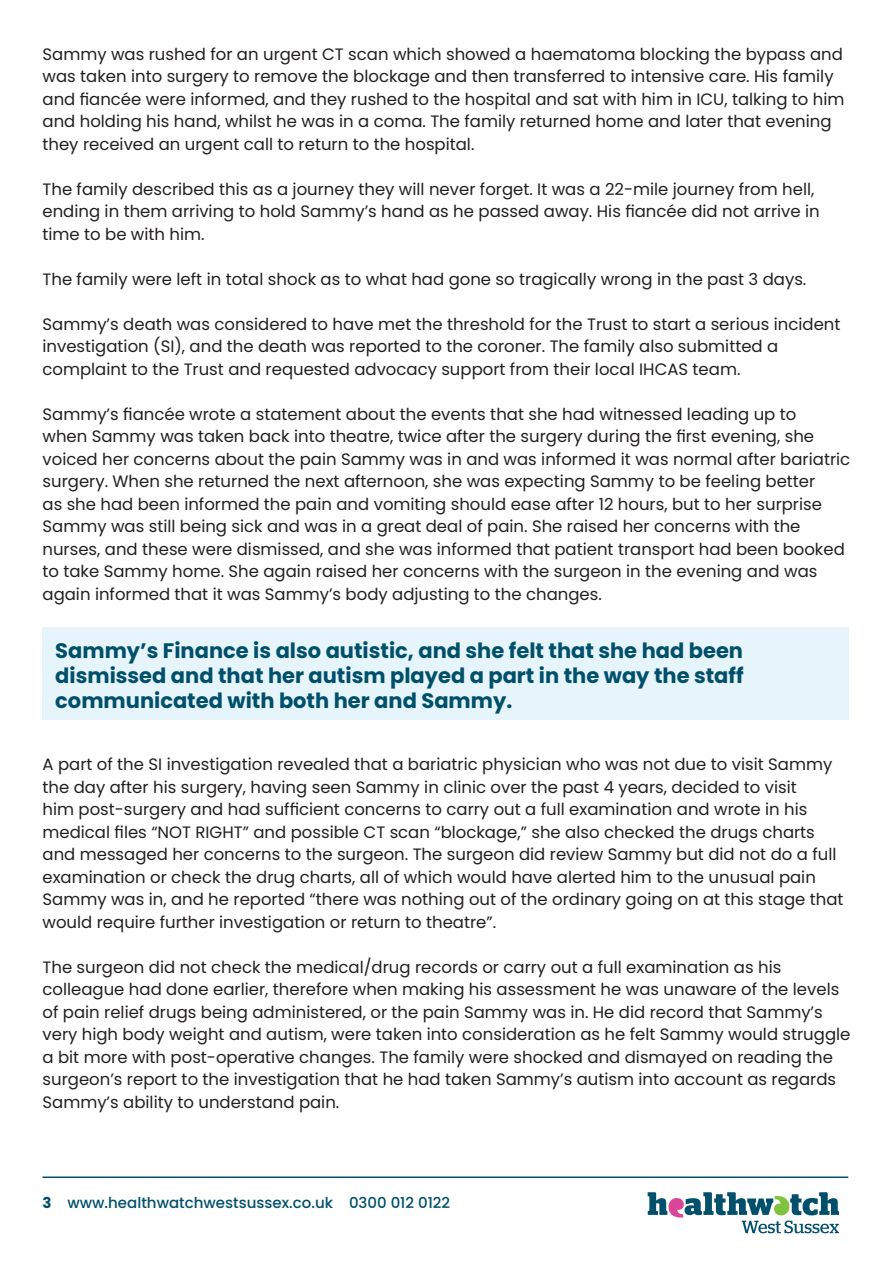
<style>
.page{position:relative;width:893px;height:1263px;background:#fff}
.page>*{position:absolute;margin:0;border:0;box-sizing:border-box;transform-origin:0 0}
.Quote_-_bold_blue_box{font:700 21px/25.2px "Poppins";color:#004f6b;text-align:justify}
.Body{font:16.5px/22.5px "Poppins";color:#231f20}
.t1{font:500 15px "Poppins";color:#004f6b}
.s1{font-weight:700}
</style>
<div class="page">
<hr style="left:43px;top:1176px;width:805px;height:2px;background:#004f6b">
<svg style="left:648px;top:1192px;width:191px;height:41px"></svg>
<div style="left:43px;top:627px;width:806px;height:93px;background:#e6f5fb"></div>
<p class="Body" style="left:43px;top:43px;width:803px">Sammy was rushed for an urgent CT scan which showed a haematoma blocking the bypass and was taken into surgery to remove the blockage and then transferred to intensive care. His family and fiancée were informed, and they rushed to the hospital and sat with him in ICU, talking to him and holding his hand, whilst he was in a coma. The family returned home and later that evening they received an urgent call to return to the hospital.</p>
<p class="Body" style="left:43px;top:178px;width:779px">The family described this as a journey they will never forget. It was a 22-mile journey from hell, ending in them arriving to hold Sammy’s hand as he passed away. His fiancée did not arrive in time to be with him.</p>
<p class="Body" style="left:43px;top:268px;width:765px">The family were left in total shock as to what had gone so tragically wrong in the past 3 days.</p>
<p class="Body" style="left:43px;top:313px;width:799px">Sammy’s death was considered to have met the threshold for the Trust to start a serious incident investigation (SI), and the death was reported to the coroner. The family also submitted a complaint to the Trust and requested advocacy support from their local IHCAS team.</p>
<p class="Body" style="left:43px;top:403px;width:809px">Sammy’s fiancée wrote a statement about the events that she had witnessed leading up to<br>when Sammy was taken back into theatre, twice after the surgery during the first evening, she voiced her concerns about the pain Sammy was in and was informed it was normal after bariatric surgery. When she returned the next afternoon, she was expecting Sammy to be feeling better<br>as she had been informed the pain and vomiting should ease after 12 hours, but to her surprise Sammy was still being sick and was in a great deal of pain. She raised her concerns with the nurses, and these were dismissed, and she was informed that patient transport had been booked to take Sammy home. She again raised her concerns with the surgeon in the evening and was again informed that it was Sammy’s body adjusting to the changes.</p>
<p class="Quote_-_bold_blue_box" style="left:55px;top:638px;width:690px">Sammy’s Finance is also autistic, and she felt that she had been dismissed and that her autism played a part in the way the staff communicated with both her and Sammy.</p>
<p class="Body" style="left:43px;top:753px;width:802px">A part of the SI investigation revealed that a bariatric physician who was not due to visit Sammy the day after his surgery, having seen Sammy in clinic over the past 4 years, decided to visit<br>him post-surgery and had sufficient concerns to carry out a full examination and wrote in his medical files “NOT RIGHT” and possible CT scan “blockage,” she also checked the drugs charts and messaged her concerns to the surgeon. The surgeon did review Sammy but did not do a full examination or check the drug charts, all of which would have alerted him to the unusual pain Sammy was in, and he reported “there was nothing out of the ordinary going on at this stage that would require further investigation or return to theatre”.</p>
<p class="Body" style="left:43px;top:955px;width:809px">The surgeon did not check the medical/drug records or carry out a full examination as his colleague had done earlier, therefore when making his assessment he was unaware of the levels of pain relief drugs being administered, or the pain Sammy was in. He did record that Sammy’s very high body weight and autism, were taken into consideration as he felt Sammy would struggle a bit more with post-operative changes. The family were shocked and dismayed on reading the surgeon’s report to the investigation that he had taken Sammy’s autism into account as regards Sammy’s ability to understand pain.</p>
<p class="t1" style="left:43px;top:1194px;width:409px"><span class="s1">3</span> www.healthwatchwestsussex.co.uk 0300 012 0122</p>
</div>
